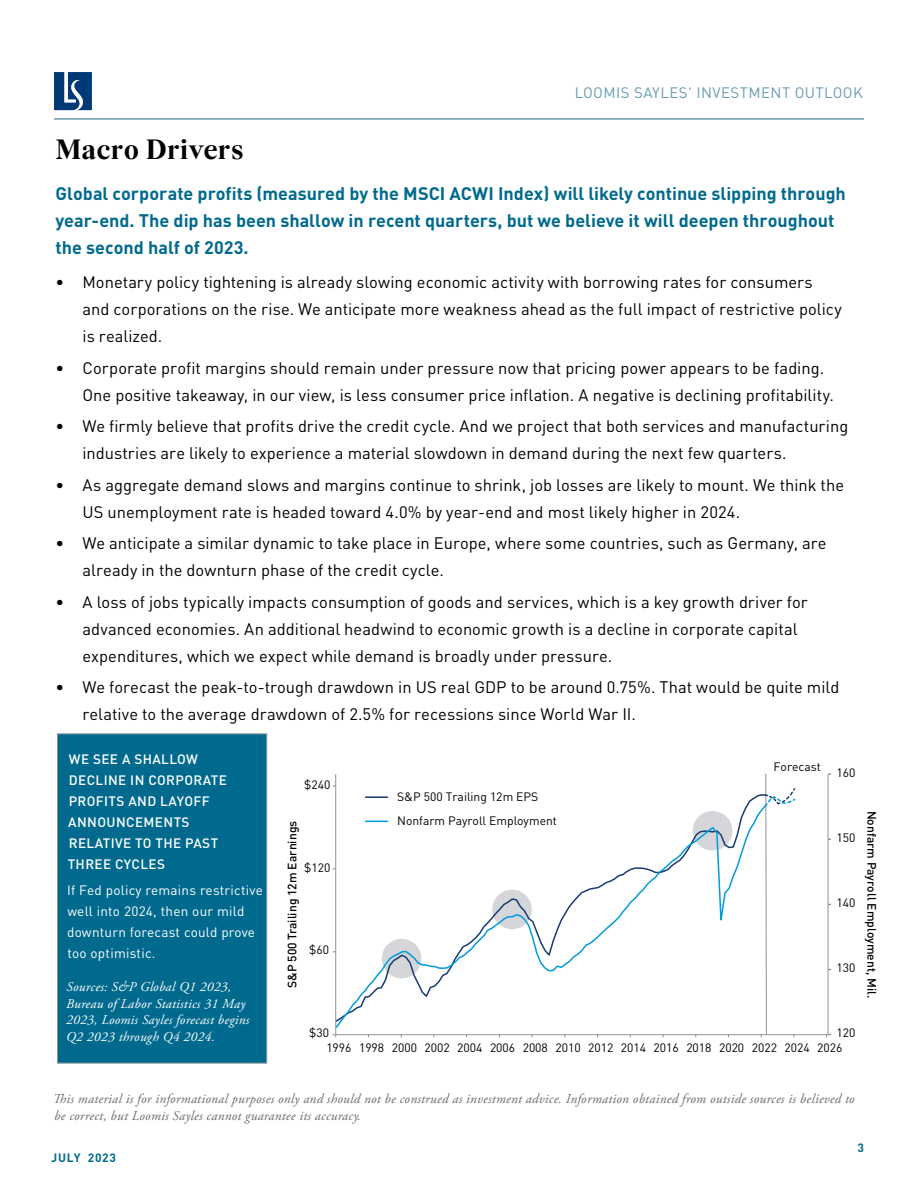
<style>
.page{position:relative;width:918px;height:1188px;background:#fff}
.page>*{position:absolute;margin:0;border:0;box-sizing:border-box;transform-origin:0 0}
.Body_Copy{font:700 30px "Wremena";letter-spacing:.015em;color:#000}
.Body_Copy-2{font:700 18px/27px "DINOT";color:#006a8e}
.t1{font:16.5px/27px "DINOT";color:#000}
.t2{font:15px "DINOT";letter-spacing:.03em;color:#6a9bb6}
.t3{font:italic 13.5px/16.5px "Adobe Garamond Pro";letter-spacing:.02em;color:#6b6c6f}
.t4{font:italic 13.5px/16.5px "Adobe Garamond Pro";letter-spacing:.02em;color:#fff}
.t5{font:13.5px/21px "DINOT";letter-spacing:.02em;color:#fff}
.t6{font:500 13.5px/21px "DINOT";letter-spacing:.03em;color:#fff}
.t7{font:12.15px/24.2px "DINOT";color:#000}
.t8{font:500 12.15px "DINOT";color:#000}
.t9{font:700 12px "DINOT";letter-spacing:.065em;color:#006a8e}
</style>
<div class="page">
<div style="left:57px;top:734px;width:210px;height:330px;background:#006a8e;border:1px solid #91929b"></div>
<hr style="left:828px;top:774px;width:1px;height:261px;background:#91929c">
<hr style="left:335px;top:774px;width:1px;height:261px;background:#91929c">
<hr style="left:336px;top:1034px;width:492px;height:1px;background:#91929c">
<svg style="left:826px;top:1034px;width:5px;height:3px"></svg>
<svg style="left:334px;top:803px;width:427px;height:226px"></svg>
<svg style="left:761px;top:773px;width:36px;height:264px"></svg>
<hr style="left:366px;top:796px;width:22px;height:2px;background:#193b73">
<svg style="left:366px;top:821px;width:22px;height:1px"></svg>
<hr style="left:54px;top:118px;width:810px;height:2px;background:#6a9bb6">
<svg style="left:54px;top:72px;width:38px;height:38px"></svg>
<p class="t2" style="left:575px;top:83px;width:289px">LOOMIS SAYLES' INVESTMENT OUTLOOK</p>
<p class="Body_Copy" style="left:56px;top:132px;width:190px">Macro Drivers</p>
<p class="Body_Copy-2" style="left:56px;top:179px;width:792px">Global corporate profits (measured by the MSCI ACWI Index) will likely continue slipping through year-end. The dip has been shallow in recent quarters, but we believe it will deepen throughout the second half of 2023.</p>
<p class="t1" style="left:83px;top:268px;width:761px;text-indent:-27px">• Monetary policy tightening is already slowing economic activity with borrowing rates for consumers and corporations on the rise. We anticipate more weakness ahead as the full impact of restrictive policy is realized.</p>
<p class="t1" style="left:83px;top:354px;width:753px;text-indent:-27px">• Corporate profit margins should remain under pressure now that pricing power appears to be fading.<br>One positive takeaway, in our view, is less consumer price inflation. A negative is declining profitability.</p>
<p class="t1" style="left:83px;top:412px;width:767px;text-indent:-27px">• We firmly believe that profits drive the credit cycle. And we project that both services and manufacturing industries are likely to experience a material slowdown in demand during the next few quarters.</p>
<p class="t1" style="left:83px;top:471px;width:763px;text-indent:-27px">• As aggregate demand slows and margins continue to shrink, job losses are likely to mount. We think the<br>US unemployment rate is headed toward 4.0% by year-end and most likely higher in 2024.</p>
<p class="t1" style="left:83px;top:529px;width:746px;text-indent:-27px">• We anticipate a similar dynamic to take place in Europe, where some countries, such as Germany, are already in the downturn phase of the credit cycle.</p>
<p class="t1" style="left:83px;top:588px;width:727px;text-indent:-27px">• A loss of jobs typically impacts consumption of goods and services, which is a key growth driver for advanced economies. An additional headwind to economic growth is a decline in corporate capital expenditures, which we expect while demand is broadly under pressure.</p>
<p class="t1" style="left:83px;top:673px;width:758px;text-indent:-27px">• We forecast the peak-to-trough drawdown in US real GDP to be around 0.75%. That would be quite mild relative to the average drawdown of 2.5% for recessions since World War II.</p>
<p class="t6" style="left:68px;top:748px;width:161px">WE SEE A SHALLOW<br>DECLINE IN CORPORATE<br>PROFITS AND LAYOFF<br>ANNOUNCEMENTS<br>RELATIVE TO THE PAST<br>THREE CYCLES</p>
<p class="t5" style="left:67px;top:880px;width:197px">If Fed policy remains restrictive well into 2024, then our mild downturn forecast could prove too optimistic.</p>
<p class="t4" style="left:66px;top:979px;width:185px">Sources: S&amp;P Global Q1 2023,<br>Bureau of Labor Statistics 31 May<br>2023, Loomis Sayles forecast begins<br>Q2 2023 through Q4 2024.</p>
<p class="t7" style="left:774px;top:754px;width:49px">Forecast</p>
<p class="t7" style="left:837px;top:760px;width:20px">160</p>
<p class="t7" style="left:304px;top:772px;width:28px">$240</p>
<p class="t7" style="left:397px;top:784px;width:161px">S&amp;P 500 Trailing 12m EPS<br>Nonfarm Payroll Employment</p>
<p class="t8" style="left:284px;top:988px;width:169px;rotate:-90deg">S&amp;P 500 Trailing 12m Earnings</p>
<p class="t7" style="left:837px;top:825px;width:20px">150</p>
<p class="t7" style="left:304px;top:855px;width:28px">$120</p>
<p class="t7" style="left:837px;top:890px;width:20px">140</p>
<p class="t7" style="left:309px;top:938px;width:21px">$60</p>
<p class="t7" style="left:837px;top:956px;width:20px">130</p>
<p class="t7" style="left:309px;top:1021px;width:21px">$30</p>
<p class="t7" style="left:837px;top:1021px;width:20px">120</p>
<p class="t7" style="left:326px;top:1035px;width:518px">1996 1998 2000 2002 2004 2006 2008 2010 2012 2014 2016 2018 2020 2022 2024 2026</p>
<p class="t8" style="left:880px;top:811px;width:189px;rotate:90deg">Nonfarm Payroll Employment, Mil.</p>
<p class="t3" style="left:53px;top:1091px;width:803px">This material is for informational purposes only and should not be construed as investment advice. Information obtained from outside sources is believed to be correct, but Loomis Sayles cannot guarantee its accuracy.</p>
<p class="t9" style="left:51px;top:1150px;width:67px">JULY 2023</p>
<p class="t9" style="left:857px;top:1140px;width:8px">3</p>
</div>
